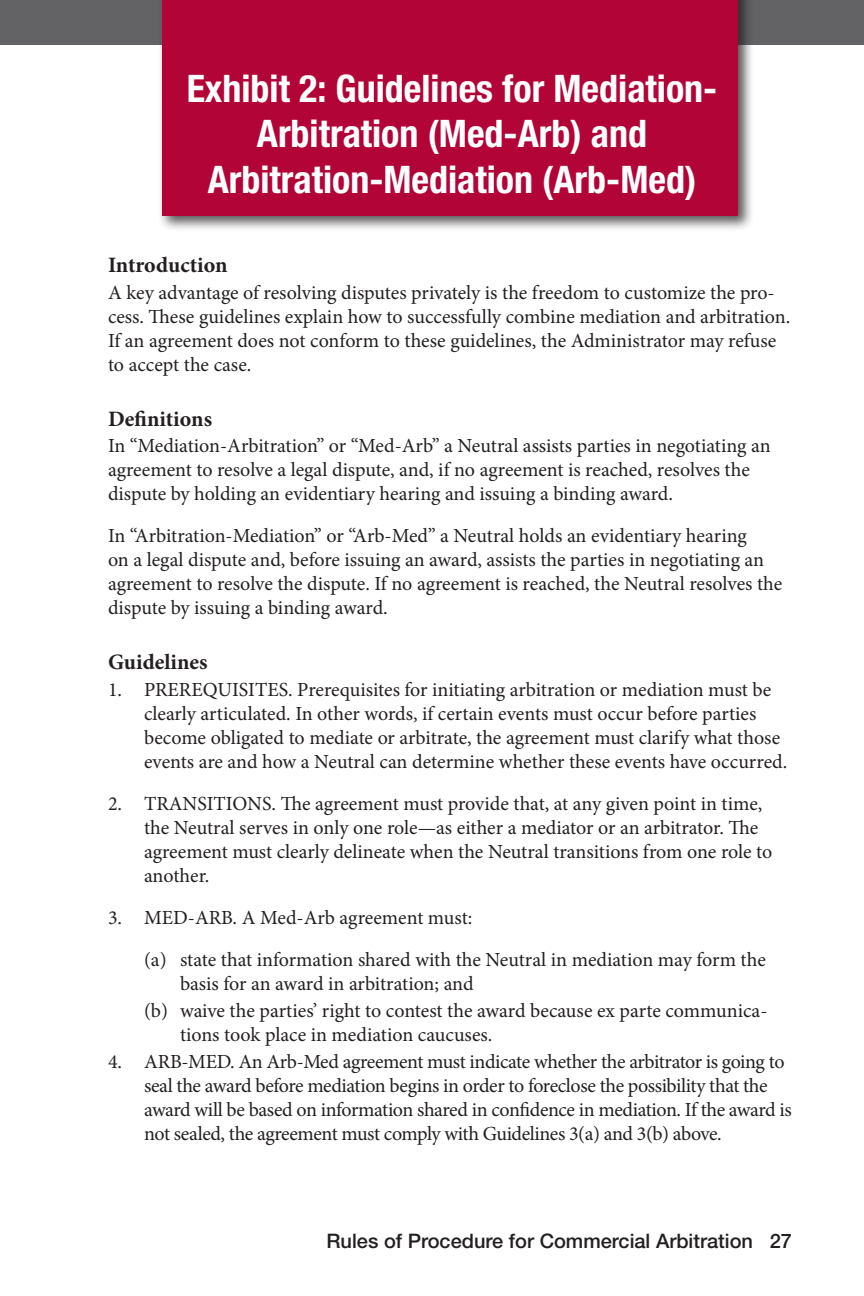
<style>
.page{position:relative;width:864px;height:1296px;background:#fff}
.page>*{position:absolute;margin:0;border:0;box-sizing:border-box;transform-origin:0 0}
.Section_Header{font:700 condensed 38px/45.6px "Helvetica Neue LT Std";color:#fff;text-align:center}
.Subheads{font:700 22px "Minion Pro";color:#231f20}
.level_text_ie___a{font:20px/24px "Minion Pro";letter-spacing:-.01em;color:#231f20}
.Body{font:20px/24px "Minion Pro";letter-spacing:-.005em;color:#231f20}
.Bullet{font:20px/24px "Minion Pro";color:#231f20}
.t1{font:500 20px "Helvetica Neue LT Std";color:#231f20}
</style>
<div class="page">
<div style="left:0;top:0;width:864px;height:45px;background:#636366"></div>
<div style="left:157px;top:0;width:597px;height:232px;background:#231f20;opacity:.75"></div>
<div style="left:162px;top:0;width:576px;height:215px;background:#b30437"></div>
<p class="Section_Header" style="left:187px;top:65px;width:532px">Exhibit 2: Guidelines for Mediation-<br>Arbitration (Med-Arb) and<br>Arbitration-Mediation (Arb-Med)</p>
<p class="Subheads" style="left:108px;top:250px;width:121px">Introduction</p>
<p class="Body" style="left:108px;top:281px;width:684px">A key advantage of resolving disputes privately is the freedom to customize the pro&shy;cess. These guidelines explain how to successfully combine mediation and arbitration.<br>If an agreement does not conform to these guidelines, the Administrator may refuse to accept the case.</p>
<p class="Subheads" style="left:108px;top:403px;width:106px">Definitions</p>
<p class="Body" style="left:108px;top:434px;width:664px">In “Mediation-Arbitration” or “Med-Arb” a Neutral assists parties in negotiating an agreement to resolve a legal dispute, and, if no agreement is reached, resolves the dispute by holding an evidentiary hearing and issuing a binding award.</p>
<p class="Body" style="left:108px;top:524px;width:676px">In “Arbitration-Mediation” or “Arb-Med” a Neutral holds an evidentiary hearing<br>on a legal dispute and, before issuing an award, assists the parties in negotiating an agreement to resolve the dispute. If no agreement is reached, the Neutral resolves the dispute by issuing a binding award.</p>
<p class="Subheads" style="left:108px;top:646px;width:101px">Guidelines</p>
<p class="level_text_ie___a" style="left:144px;top:677px;width:645px;text-indent:-36px">1. PREREQUISITES. Prerequisites for initiating arbitration or mediation must be clearly articulated. In other words, if certain events must occur before parties become obligated to mediate or arbitrate, the agreement must clarify what those events are and how a Neutral can determine whether these events have occurred.</p>
<p class="level_text_ie___a" style="left:144px;top:791px;width:630px;text-indent:-36px">2. TRANSITIONS. The agreement must provide that, at any given point in time, the Neutral serves in only one role—as either a mediator or an arbitrator. The agreement must clearly delineate when the Neutral transitions from one role to another.</p>
<p class="level_text_ie___a" style="left:108px;top:905px;width:366px">3. MED-ARB. A Med-Arb agreement must:</p>
<p class="Bullet" style="left:180px;top:947px;width:587px;text-indent:-36px">(a) state that information shared with the Neutral in mediation may form the basis for an award in arbitration; and</p>
<p class="Bullet" style="left:180px;top:998px;width:589px;text-indent:-36px">(b) waive the parties’ right to contest the award because ex parte communica&shy;tions took place in mediation caucuses.</p>
<p class="level_text_ie___a" style="left:144px;top:1049px;width:649px;text-indent:-36px">4. ARB-MED. An Arb-Med agreement must indicate whether the arbitrator is going to seal the award before mediation begins in order to foreclose the possibility that the award will be based on information shared in confidence in mediation. If the award is not sealed, the agreement must comply with Guidelines 3(a) and 3(b) above.</p>
<p class="t1" style="left:327px;top:1229px;width:467px">Rules of Procedure for Commercial Arbitration 27</p>
</div>
